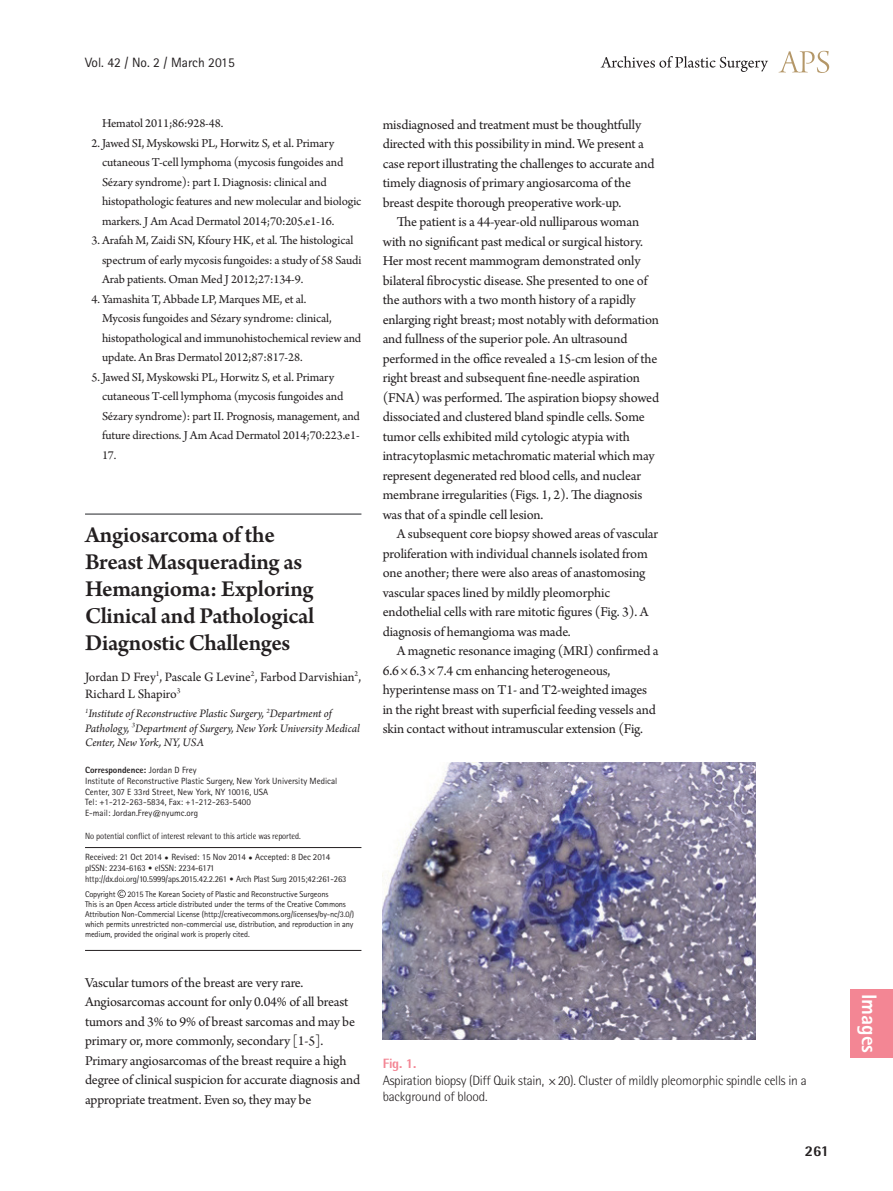
<style>
.page{position:relative;width:893px;height:1191px;background:#fff}
.page>*{position:absolute;margin:0;border:0;box-sizing:border-box;transform-origin:0 0}
.제목{font:600 24px/27px "Arno Pro";letter-spacing:-.015em;color:#231f20}
.논문_분류_옆{font:800 21px "Rotis Sans Serif Std";color:#fff}
.t1{font:800 15px "Rotis Semi Sans Std";color:#231f20}
.본문{font:14.25px/19.5px "Arno Pro";letter-spacing:-.01em;color:#231f20}
.표_그림_설명{font:300 13.5px/16.4px "Rotis Semi Sans Std";letter-spacing:-.02em;color:#231f20}
.저자{font:13.5px/16.5px "Arno Pro";color:#231f20}
.t2{font:13.5px "Rotis Sans Serif Std";color:#231f20}
.참고문헌_1{font:12.75px/19.5px "Arno Pro";letter-spacing:-.01em;color:#231f20}
.소속{font:italic 12px/14.4px "Arno Pro";letter-spacing:-.005em;color:#231f20}
.교신저자주소{font:9px/10.8px "Rotis Sans Serif Std";color:#231f20}
.t3{font:9px/10.8px "Rotis Semi Sans Std";letter-spacing:-.01em;color:#231f20;scale:.95 1}
.t4{font:9px "Rotis Semi Sans Std";letter-spacing:-.01em;color:#231f20;scale:.9 1}
.교신저자주소-2{font:800 9px "Rotis Sans Serif Std";color:#231f20}
.교신저자{font:8.4px/10.1px "Rotis Sans Serif Std";letter-spacing:-.015em;color:#231f20}
.s1{font-weight:400}
.s2{font-family:"Rotis Sans Serif Std"}
.s3{font-family:"DIN Pro";font-weight:300}
.s4{font-weight:800;color:#f38694}
</style>
<div class="page">
<svg style="left:779px;top:51px;width:50px;height:22px"></svg>
<svg style="left:601px;top:56px;width:167px;height:16px"></svg>
<div style="left:850px;top:989px;width:43px;height:68px;background:#f38694"></div>
<hr style="left:85px;top:847px;width:276px;height:1px;background:#231f20">
<hr style="left:85px;top:950px;width:276px;height:1px;background:#231f20">
<svg style="left:118px;top:889px;width:8px;height:9px"></svg>
<hr style="left:85px;top:513px;width:276px;height:2px;background:#6c6d70">
<img style="left:383px;top:762px;width:372px;height:277px">
<p class="t2" style="left:85px;top:54px;width:151px">Vol. 42 / No. 2 / March 2015</p>
<p class="참고문헌_1" style="left:102px;top:114px;width:123px">Hematol 2011;86:928-48.</p>
<p class="참고문헌_1" style="left:102px;top:134px;width:261px;text-indent:-11px">2. Jawed SI, Myskowski PL, Horwitz S, et al. Primary cutaneous T-cell lymphoma (mycosis fungoides and Sézary syndrome): part I. Diagnosis: clinical and histopathologic features and new molecular and biologic markers. J Am Acad Dermatol 2014;70:205.e1-16.</p>
<p class="참고문헌_1" style="left:102px;top:231px;width:261px;text-indent:-11px">3. Arafah M, Zaidi SN, Kfoury HK, et al. The histological spectrum of early mycosis fungoides: a study of 58 Saudi<br>Arab patients. Oman Med J 2012;27:134-9.</p>
<p class="참고문헌_1" style="left:102px;top:290px;width:261px;text-indent:-11px">4. Yamashita T, Abbade LP, Marques ME, et al.<br>Mycosis fungoides and Sézary syndrome: clinical, histopathological and immunohistochemical review and update. An Bras Dermatol 2012;87:817-28.</p>
<p class="참고문헌_1" style="left:102px;top:368px;width:259px;text-indent:-11px">5. Jawed SI, Myskowski PL, Horwitz S, et al. Primary cutaneous T-cell lymphoma (mycosis fungoides and Sézary syndrome): part II. Prognosis, management, and future directions. J Am Acad Dermatol 2014;70:223.e1- 17.</p>
<p class="제목" style="left:85px;top:522px;width:231px">Angiosarcoma of the<br>Breast Masquerading as<br>Hemangioma: Exploring<br>Clinical and Pathological<br>Diagnostic Challenges</p>
<p class="저자" style="left:85px;top:669px;width:278px">Jordan D Frey<sup>1</sup>, Pascale G Levine<sup>2</sup>, Farbod Darvishian<sup>2</sup>,<br>Richard L Shapiro<sup>3</sup></p>
<p class="소속" style="left:85px;top:707px;width:276px"><sup>1</sup>Institute of Reconstructive Plastic Surgery, <sup>2</sup>Department of<br>Pathology, <sup>3</sup>Department of Surgery, New York University Medical<br>Center, New York, NY, USA</p>
<p class="교신저자주소-2" style="left:85px;top:764px;width:113px">Correspondence: <span class="s1">Jordan D Frey</span></p>
<p class="교신저자주소" style="left:85px;top:775px;width:254px">Institute of Reconstructive Plastic Surgery, New York University Medical<br>Center, 307 E 33rd Street, New York, NY 10016, USA</p>
<p class="교신저자주소" style="left:85px;top:797px;width:167px">Tel: +1-212-263-5834, Fax: +1-212-263-5400</p>
<p class="교신저자주소" style="left:85px;top:807px;width:114px">E-mail: Jordan.Frey@nyumc.org</p>
<p class="t4" style="left:85px;top:830px;width:241px">No potential conflict of interest relevant to this article was reported.</p>
<p class="t3" style="left:85px;top:852px;width:277px"><span class="s2">Received: 21 Oct 2014</span> <span class="s3">•</span> <span class="s2">Revised: 15 Nov 2014</span> <span class="s3">•</span> <span class="s2">Accepted: 8 Dec 2014 </span>pISSN: 2234-6163 <span class="s3">•</span> eISSN: 2234-6171 http://dx.doi.org/10.5999/aps.2015.42.2.261 <span class="s3">•</span> Arch Plast Surg 2015;42:261-263</p>
<p class="교신저자" style="left:85px;top:888px;width:32px">Copyright</p>
<p class="교신저자" style="left:128px;top:888px;width:202px">2015 The Korean Society of Plastic and Reconstructive Surgeons</p>
<p class="교신저자" style="left:85px;top:898px;width:271px">This is an Open Access article distributed under the terms of the Creative Commons Attribution Non-Commercial License (http://creativecommons.org/licenses/by-nc/3.0/) which permits unrestricted non-commercial use, distribution, and reproduction in any medium, provided the original work is properly cited.</p>
<p class="본문" style="left:85px;top:973px;width:277px">Vascular tumors of the breast are very rare.<br>Angiosarcomas account for only 0.04% of all breast tumors and 3% to 9% of breast sarcomas and may be primary or, more commonly, secondary [1-5].<br>Primary angiosarcomas of the breast require a high degree of clinical suspicion for accurate diagnosis and appropriate treatment. Even so, they may be</p>
<p class="본문" style="left:383px;top:115px;width:273px">misdiagnosed and treatment must be thoughtfully directed with this possibility in mind. We present a case report illustrating the challenges to accurate and timely diagnosis of primary angiosarcoma of the breast despite thorough preoperative work-up.</p>
<p class="본문" style="left:383px;top:213px;width:278px;text-indent:14px">The patient is a 44-year-old nulliparous woman with no significant past medical or surgical history.<br>Her most recent mammogram demonstrated only bilateral fibrocystic disease. She presented to one of the authors with a two month history of a rapidly enlarging right breast; most notably with deformation and fullness of the superior pole. An ultrasound performed in the office revealed a 15-cm lesion of the right breast and subsequent fine-needle aspiration (FNA) was performed. The aspiration biopsy showed dissociated and clustered bland spindle cells. Some tumor cells exhibited mild cytologic atypia with intracytoplasmic metachromatic material which may represent degenerated red blood cells, and nuclear membrane irregularities (Figs. 1, 2). The diagnosis was that of a spindle cell lesion.</p>
<p class="본문" style="left:383px;top:525px;width:277px;text-indent:14px">A subsequent core biopsy showed areas of vascular proliferation with individual channels isolated from one another; there were also areas of anastomosing vascular spaces lined by mildly pleomorphic endothelial cells with rare mitotic figures (Fig. 3). A diagnosis of hemangioma was made.</p>
<p class="본문" style="left:383px;top:642px;width:278px;text-indent:14px">A magnetic resonance imaging (MRI) confirmed a 6.6 × 6.3 × 7.4 cm enhancing heterogeneous, hyperintense mass on T1- and T2-weighted images in the right breast with superficial feeding vessels and skin contact without intramuscular extension (Fig.</p>
<p class="표_그림_설명" style="left:383px;top:1055px;width:426px"><span class="s4">Fig. 1.<br></span>Aspiration biopsy (Diff Quik stain, ×20). Cluster of mildly pleomorphic spindle cells in a background of blood.</p>
<p class="t1" style="left:805px;top:1141px;width:26px">261</p>
<p class="논문_분류_옆" style="left:882px;top:993px;width:61px;rotate:90deg">Images</p>
</div>
